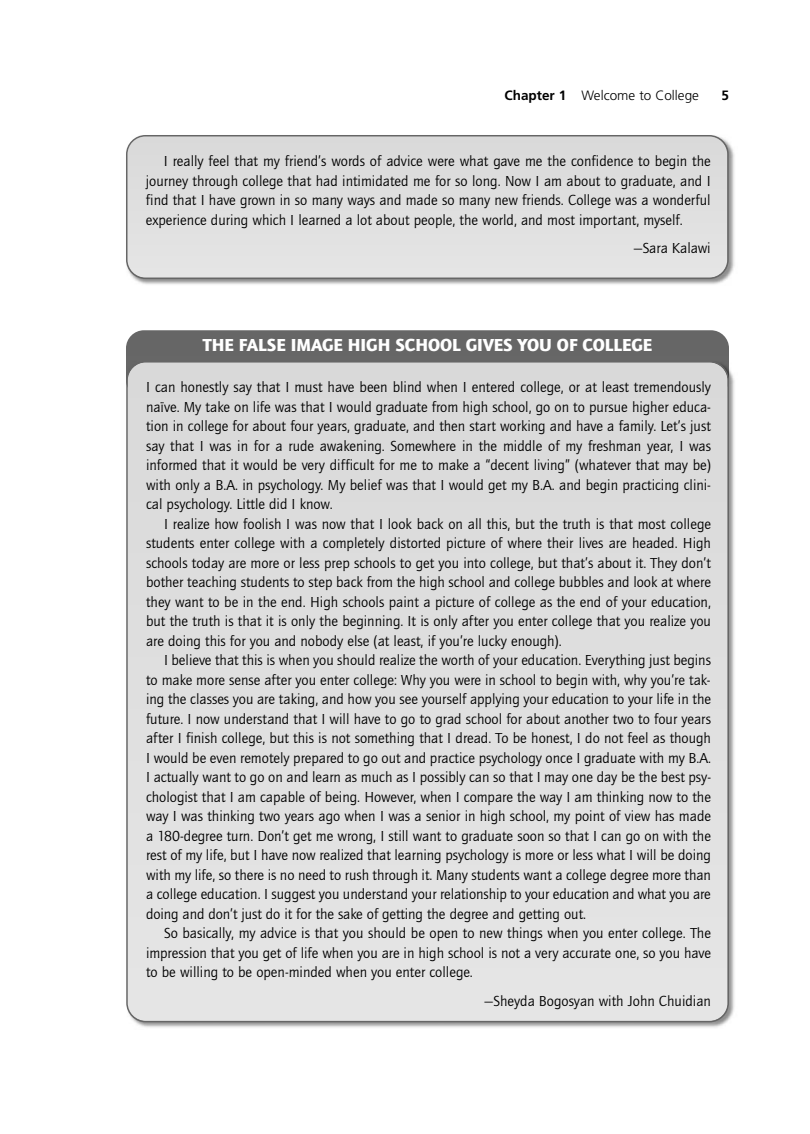
<style>
.page{position:relative;width:810px;height:1134px;background:#fff}
.page>*{position:absolute;margin:0;border:0;box-sizing:border-box;transform-origin:0 0}
.t1{font:900 18px "Quay Sans EF";color:#fff}
.t2{font:15px/19.5px "Quay Sans EF";color:#000;text-align:justify}
.t3{font:300 13.5px "Frutiger";color:#000}
.t4{font:700 13.5px "Frutiger";color:#000}
.s1{font-weight:700}
</style>
<div class="page">
<img style="left:134px;top:143px;width:601px;height:142px">
<div style="left:126px;top:135px;width:603px;height:144px;background:#dfdfdf"></div>
<div style="left:126px;top:330px;width:603px;height:68px;background:#666;border-radius:18px"></div>
<div style="left:126px;top:362px;width:603px;height:660px;background:#dfdfdf"></div>
<p class="t3" style="left:505px;top:90px;width:196px"><span class="s1">Chapter 1</span> Welcome to College</p>
<p class="t4" style="left:722px;top:90px;width:9px">5</p>
<p class="t2" style="left:146px;top:153px;width:567px;text-indent:18px">I really feel that my friend’s words of advice were what gave me the confidence to begin the journey through college that had intimidated me for so long. Now I am about to graduate, and I find that I have grown in so many ways and made so many new friends. College was a wonderful experience during which I learned a lot about people, the world, and most important, myself.</p>
<p class="t2" style="left:633px;top:240px;width:79px">—Sara Kalawi</p>
<p class="t1" style="left:203px;top:338px;width:451px">THE FALSE IMAGE HIGH SCHOOL GIVES YOU OF COLLEGE</p>
<p class="t2" style="left:146px;top:379px;width:566px">I can honestly say that I must have been blind when I entered college, or at least tremendously</p>
<p class="t2" style="left:146px;top:398px;width:566px">naïve. My take on life was that I would graduate from high school, go on to pursue higher educa-</p>
<p class="t2" style="left:146px;top:418px;width:566px">tion in college for about four years, graduate, and then start working and have a family. Let’s just</p>
<p class="t2" style="left:146px;top:437px;width:566px">say that I was in for a rude awakening. Somewhere in the middle of my freshman year, I was</p>
<p class="t2" style="left:146px;top:457px;width:567px">informed that it would be very difficult for me to make a “decent living” (whatever that may be)</p>
<p class="t2" style="left:146px;top:476px;width:566px">with only a B.A. in psychology. My belief was that I would get my B.A. and begin practicing clini-</p>
<p class="t2" style="left:146px;top:496px;width:188px">cal psychology. Little did I know.</p>
<p class="t2" style="left:164px;top:515px;width:548px">I realize how foolish I was now that I look back on all this, but the truth is that most college</p>
<p class="t2" style="left:146px;top:535px;width:566px">students enter college with a completely distorted picture of where their lives are headed. High</p>
<p class="t2" style="left:146px;top:554px;width:566px">schools today are more or less prep schools to get you into college, but that’s about it. They don’t</p>
<p class="t2" style="left:146px;top:574px;width:567px">bother teaching students to step back from the high school and college bubbles and look at where</p>
<p class="t2" style="left:146px;top:593px;width:566px">they want to be in the end. High schools paint a picture of college as the end of your education,</p>
<p class="t2" style="left:146px;top:613px;width:566px">but the truth is that it is only the beginning. It is only after you enter college that you realize you</p>
<p class="t2" style="left:146px;top:632px;width:417px">are doing this for you and nobody else (at least, if you’re lucky enough).</p>
<p class="t2" style="left:164px;top:652px;width:548px">I believe that this is when you should realize the worth of your education. Everything just begins</p>
<p class="t2" style="left:146px;top:671px;width:566px">to make more sense after you enter college: Why you were in school to begin with, why you’re tak-</p>
<p class="t2" style="left:146px;top:691px;width:566px">ing the classes you are taking, and how you see yourself applying your education to your life in the</p>
<p class="t2" style="left:146px;top:710px;width:566px">future. I now understand that I will have to go to grad school for about another two to four years</p>
<p class="t2" style="left:146px;top:730px;width:567px">after I finish college, but this is not something that I dread. To be honest, I do not feel as though</p>
<p class="t2" style="left:146px;top:749px;width:566px">I would be even remotely prepared to go out and practice psychology once I graduate with my B.A.</p>
<p class="t2" style="left:146px;top:769px;width:567px">I actually want to go on and learn as much as I possibly can so that I may one day be the best psy-</p>
<p class="t2" style="left:146px;top:788px;width:566px">chologist that I am capable of being. However, when I compare the way I am thinking now to the</p>
<p class="t2" style="left:146px;top:808px;width:567px">way I was thinking two years ago when I was a senior in high school, my point of view has made</p>
<p class="t2" style="left:146px;top:827px;width:566px">a 180-degree turn. Don’t get me wrong, I still want to graduate soon so that I can go on with the</p>
<p class="t2" style="left:146px;top:847px;width:567px">rest of my life, but I have now realized that learning psychology is more or less what I will be doing</p>
<p class="t2" style="left:146px;top:866px;width:566px">with my life, so there is no need to rush through it. Many students want a college degree more than</p>
<p class="t2" style="left:146px;top:886px;width:566px">a college education. I suggest you understand your relationship to your education and what you are</p>
<p class="t2" style="left:146px;top:905px;width:442px">doing and don’t just do it for the sake of getting the degree and getting out.</p>
<p class="t2" style="left:164px;top:925px;width:548px">So basically, my advice is that you should be open to new things when you enter college. The</p>
<p class="t2" style="left:146px;top:944px;width:567px">impression that you get of life when you are in high school is not a very accurate one, so you have</p>
<p class="t2" style="left:146px;top:964px;width:328px">to be willing to be open-minded when you enter college.</p>
<p class="t2" style="left:484px;top:992px;width:228px">—Sheyda Bogosyan with John Chuidian</p>
</div>
